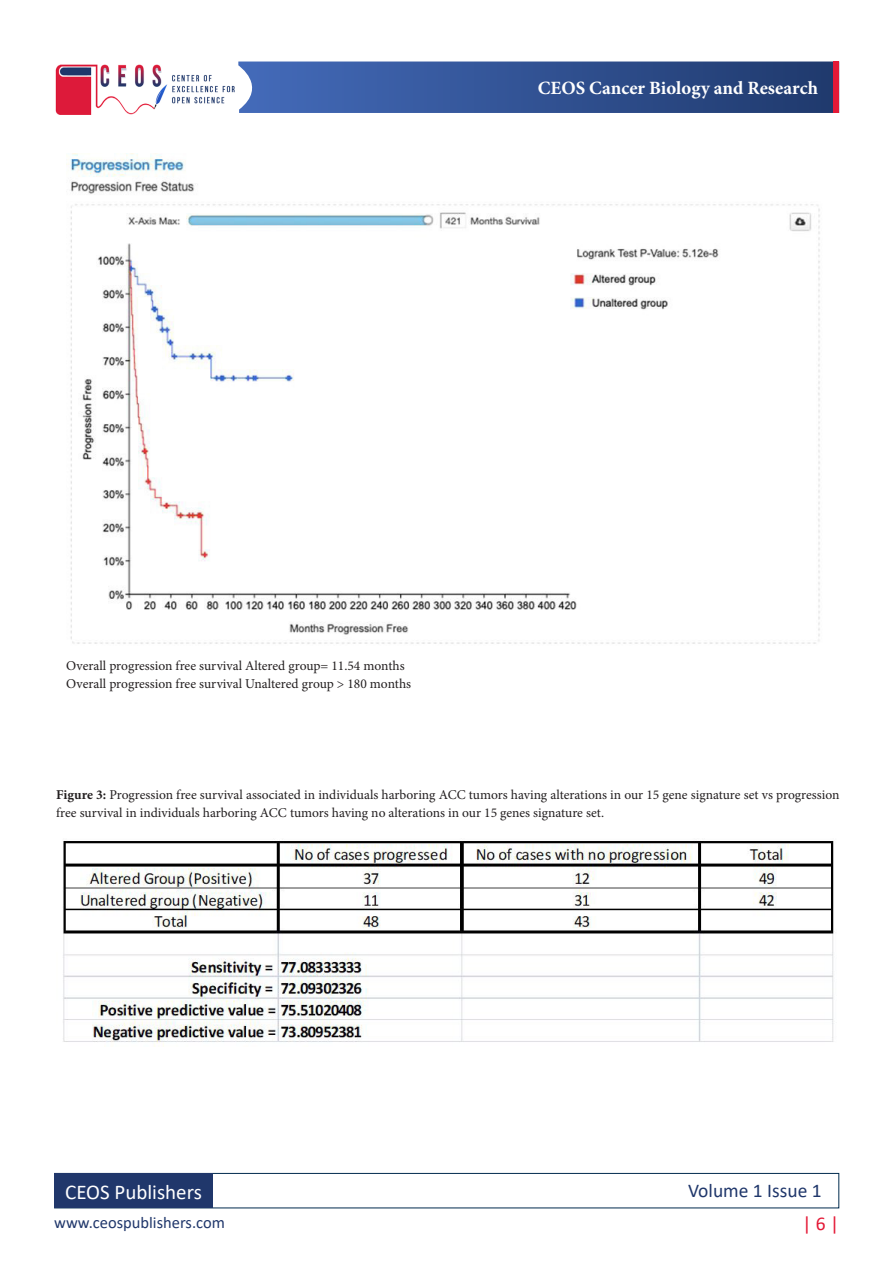
<style>
.page{position:relative;width:893px;height:1263px;background:#fff}
.page>*{position:absolute;margin:0;border:0;box-sizing:border-box;transform-origin:0 0}
.t1{font:21px "Calibri";color:#fff}
.t2{font:19.5px "Calibri";color:#20376b}
.t3{font:19.5px "Calibri";color:#e41937}
.t4{font:700 18.75px "Minion Pro";color:#fff}
.t5{font:16.5px "Calibri";color:#20376b}
.t6{font:13.5px/18px "Minion Pro";color:#231f20}
.s1{font-weight:700}
</style>
<div class="page">
<svg style="left:238px;top:62px;width:601px;height:51px;background:#365393"></svg>
<img style="left:55px;top:64px;width:180px;height:51px">
<div style="left:54px;top:1173px;width:785px;height:35px;border:1px solid #002b4e"></div>
<div style="left:54px;top:1173px;width:159px;height:35px;background:#20376b"></div>
<img style="left:66px;top:153px;width:754px;height:491px">
<img style="left:63px;top:841px;width:771px;height:206px">
<h3 class="t4" style="left:538px;top:75px;width:282px">CEOS Cancer Biology and Research</h3>
<p class="t6" style="left:66px;top:657px;width:346px">Overall progression free survival Altered group= 11.54 months<br>Overall progression free survival Unaltered group &gt; 180 months</p>
<p class="t6" style="left:56px;top:786px;width:785px"><span class="s1">Figure 3:</span> Progression free survival associated in individuals harboring ACC tumors having alterations in our 15 gene signature set vs progression free survival in individuals harboring ACC tumors having no alterations in our 15 genes signature set.</p>
<h1 class="t1" style="left:65px;top:1177px;width:138px">CEOS Publishers</h1>
<h2 class="t2" style="left:688px;top:1177px;width:135px">Volume 1 Issue 1</h2>
<h2 class="t3" style="left:802px;top:1210px;width:38px">| 6 |</h2>
<p class="t5" style="left:54px;top:1211px;width:172px">www.ceospublishers.com</p>
</div>
